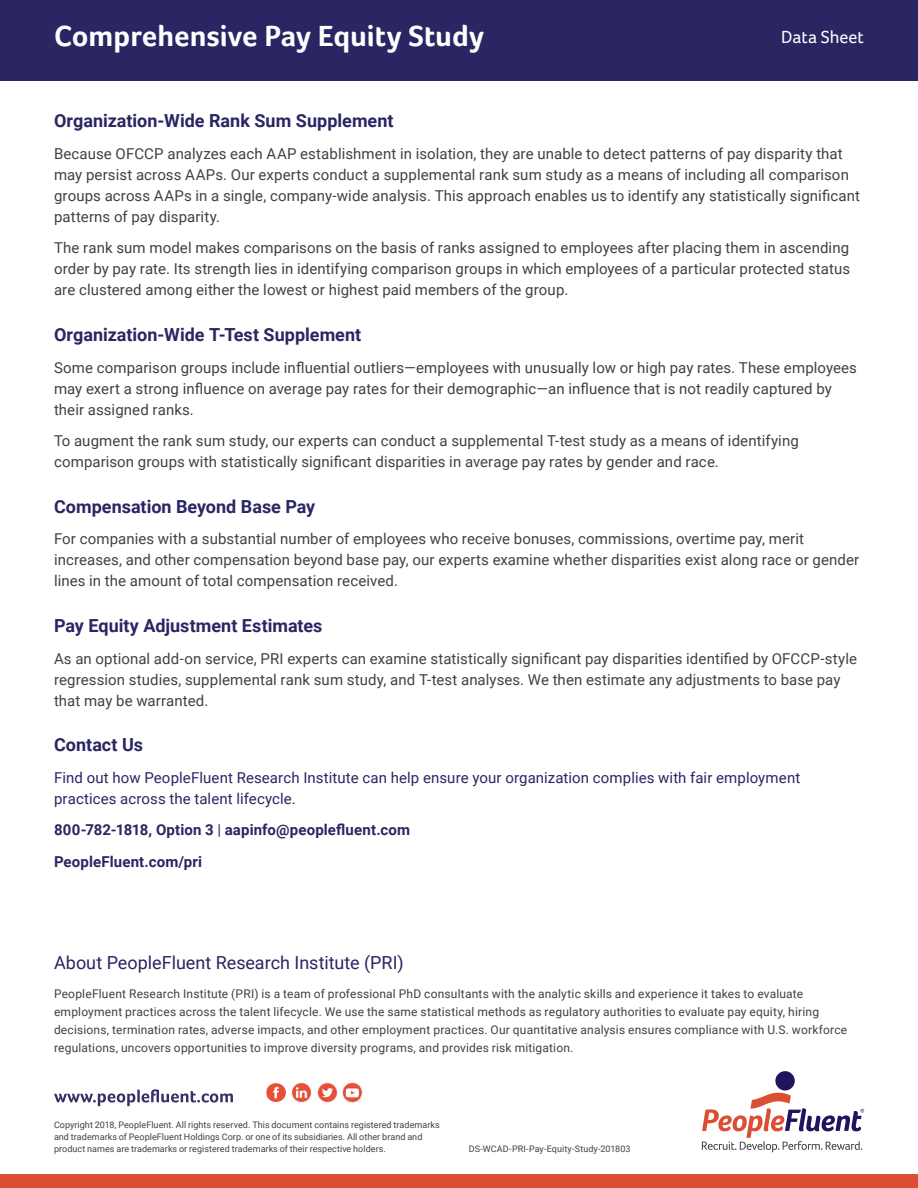
<style>
.page{position:relative;width:918px;height:1188px;background:#fff}
.page>*{position:absolute;margin:0;border:0;box-sizing:border-box;transform-origin:0 0}
.t1{font:700 30px "Foco";color:#fff}
.t2{font:700 18px "Roboto";color:#292663}
.t3{font:18px "Roboto";color:#292663}
.t4{font:18px "Foco";color:#fff}
.t5{font:15px/21px "Roboto";letter-spacing:.005em;color:#414042}
.t6{font:15px/21px "Roboto";letter-spacing:.005em;color:#292663}
.t7{font:700 15px/31.8px "Roboto";letter-spacing:.01em;color:#292663}
.t8{font:12px/18px "Roboto";letter-spacing:.015em;color:#414042}
.t9{font:9px/12px "Roboto";letter-spacing:.005em;color:#414042}
.s1{font-weight:400}
</style>
<div class="page">
<svg style="left:54px;top:1089px;width:179px;height:17px"></svg>
<img style="left:317px;top:1083px;width:20px;height:20px">
<img style="left:266px;top:1083px;width:20px;height:20px">
<img style="left:343px;top:1083px;width:20px;height:20px">
<img style="left:292px;top:1083px;width:20px;height:20px">
<div style="left:0;top:0;width:918px;height:81px;background:#292663"></div>
<div style="left:775px;top:1071px;width:20px;height:20px;background:#21145f;border-radius:50%"></div>
<svg style="left:702px;top:1093px;width:162px;height:59px"></svg>
<div style="left:0;top:1174px;width:918px;height:14px;background:#dc4e34"></div>
<h1 class="t1" style="left:54px;top:19px;width:431px">Comprehensive Pay Equity Study</h1>
<p class="t4" style="left:781px;top:27px;width:84px">Data Sheet</p>
<p class="t2" style="left:54px;top:108px;width:341px">Organization-Wide Rank Sum Supplement</p>
<p class="t5" style="left:54px;top:142px;width:808px">Because OFCCP analyzes each AAP establishment in isolation, they are unable to detect patterns of pay disparity that may persist across AAPs. Our experts conduct a supplemental rank sum study as a means of including all comparison groups across AAPs in a single, company-wide analysis. This approach enables us to identify any statistically significant patterns of pay disparity.</p>
<p class="t5" style="left:54px;top:237px;width:798px;text-align:justify">The rank sum model makes comparisons on the basis of ranks assigned to employees after placing them in ascending order by pay rate. Its strength lies in identifying comparison groups in which employees of a particular protected status are clustered among either the lowest or highest paid members of the group.</p>
<p class="t2" style="left:54px;top:322px;width:309px">Organization-Wide T-Test Supplement</p>
<p class="t5" style="left:54px;top:356px;width:804px">Some comparison groups include influential outliers—employees with unusually low or high pay rates. These employees may exert a strong influence on average pay rates for their demographic—an influence that is not readily captured by their assigned ranks.</p>
<p class="t5" style="left:54px;top:430px;width:746px">To augment the rank sum study, our experts can conduct a supplemental T-test study as a means of identifying comparison groups with statistically significant disparities in average pay rates by gender and race.</p>
<p class="t2" style="left:54px;top:494px;width:263px">Compensation Beyond Base Pay</p>
<p class="t5" style="left:54px;top:528px;width:807px">For companies with a substantial number of employees who receive bonuses, commissions, overtime pay, merit increases, and other compensation beyond base pay, our experts examine whether disparities exist along race or gender lines in the amount of total compensation received.</p>
<p class="t2" style="left:54px;top:613px;width:270px">Pay Equity Adjustment Estimates</p>
<p class="t5" style="left:54px;top:647px;width:805px">As an optional add-on service, PRI experts can examine statistically significant pay disparities identified by OFCCP-style regression studies, supplemental rank sum study, and T-test analyses. We then estimate any adjustments to base pay that may be warranted.</p>
<p class="t2" style="left:54px;top:732px;width:91px">Contact Us</p>
<p class="t6" style="left:54px;top:766px;width:748px">Find out how PeopleFluent Research Institute can help ensure your organization complies with fair employment practices across the talent lifecycle.</p>
<p class="t7" style="left:54px;top:814px;width:358px">800-782-1818, Option 3 <span class="s1">|</span> aapinfo@peoplefluent.com<br>PeopleFluent.com/pri</p>
<p class="t3" style="left:54px;top:950px;width:351px">About PeopleFluent Research Institute (PRI)</p>
<p class="t8" style="left:54px;top:985px;width:795px">PeopleFluent Research Institute (PRI) is a team of professional PhD consultants with the analytic skills and experience it takes to evaluate employment practices across the talent lifecycle. We use the same statistical methods as regulatory authorities to evaluate pay equity, hiring decisions, termination rates, adverse impacts, and other employment practices. Our quantitative analysis ensures compliance with U.S. workforce regulations, uncovers opportunities to improve diversity programs, and provides risk mitigation.</p>
<p class="t9" style="left:54px;top:1119px;width:387px">Copyright 2018, PeopleFluent. All rights reserved. This document contains registered trademarks and trademarks of PeopleFluent Holdings Corp. or one of its subsidiaries. All other brand and product names are trademarks or registered trademarks of their respective holders.</p>
<p class="t9" style="left:469px;top:1143px;width:163px">DS-WCAD-PRI-Pay-Equity-Study-201803</p>
</div>
